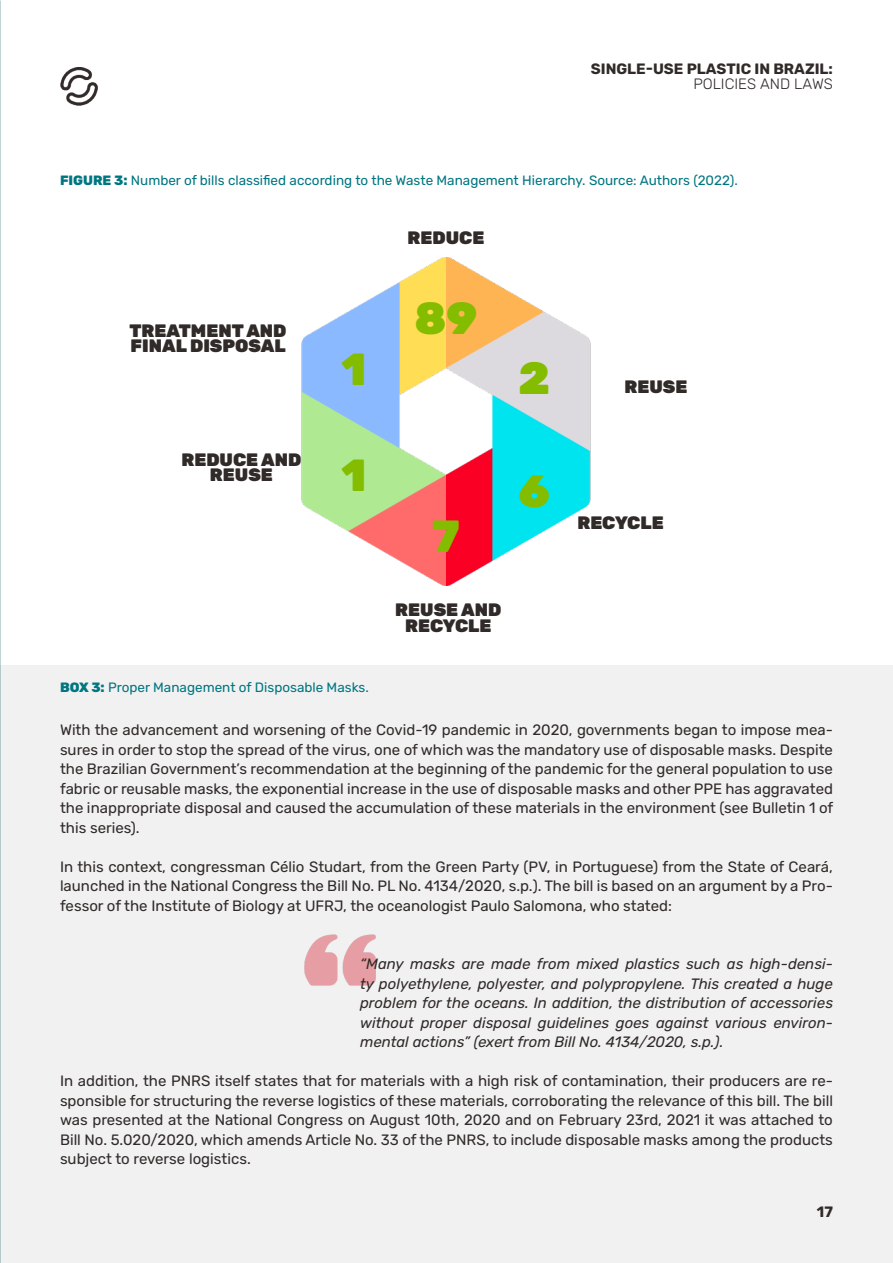
<style>
.page{position:relative;width:893px;height:1263px;background:#fff}
.page>*{position:absolute;margin:0;border:0;box-sizing:border-box;transform-origin:0 0}
.t1{font:900 45px "Rubik";color:#84bd00}
.t2{font:900 18px "Rubik";color:#302a28}
.t3{font:15px/19.5px "Rubik";color:#302a28;text-align:justify}
.t4{font:italic 15px/19.5px "Rubik";color:#302a28;text-align:justify}
.t5{font:700 15px "Rubik";color:#302a28}
.t6{font:300 15px "Rubik";color:#302a28}
.t7{font:13.5px "Rubik";color:#007681}
.s1{font-weight:800}
</style>
<div class="page">
<div style="left:0;top:665px;width:893px;height:598px;background:#f1f1f1"></div>
<img style="left:60px;top:67px;width:38px;height:38px">
<img style="left:304px;top:934px;width:72px;height:52px">
<img style="left:301px;top:257px;width:290px;height:329px">
<p class="t5" style="left:591px;top:60px;width:244px">SINGLE-USE PLASTIC IN BRAZIL:</p>
<p class="t6" style="left:693px;top:75px;width:141px">POLICIES AND LAWS</p>
<p class="t7" style="left:60px;top:173px;width:679px"><span class="s1">FIGURE 3:</span> Number of bills classified according to the Waste Management Hierarchy. Source: Authors (2022).</p>
<p class="t2" style="left:129px;top:321px;width:159px">TREATMENT AND</p>
<p class="t2" style="left:131px;top:336px;width:157px">FINAL DISPOSAL</p>
<p class="t2" style="left:181px;top:450px;width:122px">REDUCE AND</p>
<p class="t2" style="left:210px;top:465px;width:64px">REUSE</p>
<p class="t1" style="left:342px;top:345px;width:27px">1</p>
<p class="t1" style="left:342px;top:451px;width:27px">1</p>
<p class="t7" style="left:60px;top:680px;width:310px"><span class="s1">BOX 3:</span> Proper Management of Disposable Masks.</p>
<p class="t2" style="left:407px;top:228px;width:78px">REDUCE</p>
<p class="t1" style="left:414px;top:293px;width:64px">89</p>
<p class="t1" style="left:519px;top:353px;width:33px">2</p>
<p class="t1" style="left:432px;top:511px;width:30px">7</p>
<p class="t1" style="left:519px;top:466px;width:33px">6</p>
<p class="t2" style="left:395px;top:600px;width:108px">REUSE AND</p>
<p class="t2" style="left:405px;top:615px;width:88px">RECYCLE</p>
<p class="t2" style="left:624px;top:377px;width:64px">REUSE</p>
<p class="t2" style="left:577px;top:513px;width:88px">RECYCLE</p>
<p class="t3" style="left:60px;top:720px;width:775px">With the advancement and worsening of the Covid-19 pandemic in 2020, governments began to impose mea&shy;sures in order to stop the spread of the virus, one of which was the mandatory use of disposable masks. Despite the Brazilian Government’s recommendation at the beginning of the pandemic for the general population to use fabric or reusable masks, the exponential increase in the use of disposable masks and other PPE has aggravated the inappropriate disposal and caused the accumulation of these materials in the environment (see Bulletin 1 of this series).</p>
<p class="t3" style="left:60px;top:857px;width:774px">In this context, congressman Célio Studart, from the Green Party (PV, in Portuguese) from the State of Ceará, launched in the National Congress the Bill No. PL No. 4134/2020, s.p.). The bill is based on an argument by a Pro&shy;fessor of the Institute of Biology at UFRJ, the oceanologist Paulo Salomona, who stated:</p>
<p class="t4" style="left:360px;top:954px;width:474px">“Many masks are made from mixed plastics such as high-densi&shy;ty polyethylene, polyester, and polypropylene. This created a huge problem for the oceans. In addition, the distribution of accessories without proper disposal guidelines goes against various environ&shy;mental actions” (exert from Bill No. 4134/2020, s.p.).</p>
<p class="t3" style="left:60px;top:1071px;width:774px">In addition, the PNRS itself states that for materials with a high risk of contamination, their producers are re&shy;sponsible for structuring the reverse logistics of these materials, corroborating the relevance of this bill. The bill was presented at the National Congress on August 10th, 2020 and on February 23rd, 2021 it was attached to Bill No. 5.020/2020, which amends Article No. 33 of the PNRS, to include disposable masks among the products subject to reverse logistics.</p>
<p class="t5" style="left:817px;top:1203px;width:18px">17</p>
</div>
